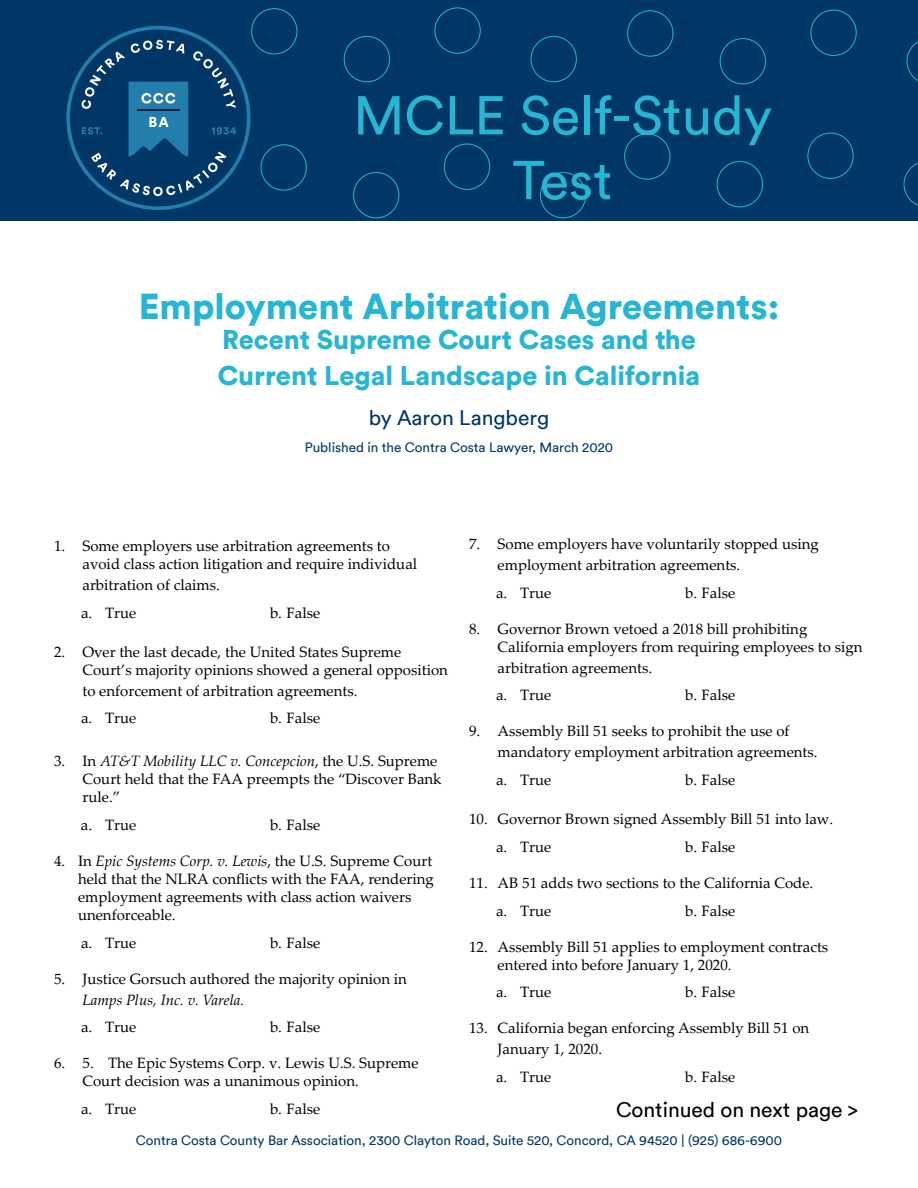
<style>
.page{position:relative;width:918px;height:1188px;background:#fff}
.page>*{position:absolute;margin:0;border:0;box-sizing:border-box;transform-origin:0 0}
.t1{font:54px/64.8px "Circular";color:#26b5d2;text-align:center}
.t2{font:900 36px "Circular";color:#26b5d2}
.t3{font:900 27px/36px "Circular";color:#26b5d2}
.t4{font:21px "Circular";color:#000}
.t5{font:21px "Circular";color:#003767}
.t6{font:15px/18px "Palatino Linotype";color:#000}
.t7{font:italic 15px "Palatino Linotype";color:#000}
.t8{font:13.5px "Circular";color:#003767}
.s1{font-style:italic}
</style>
<div class="page">
<div style="left:0;top:0;width:918px;height:220px;background:#003767"></div>
<svg style="left:66px;top:26px;width:185px;height:184px"></svg>
<div style="left:251px;top:8px;width:46px;height:46px;border:1px solid #26b5d2;border-radius:50%"></div>
<div style="left:344px;top:36px;width:46px;height:46px;border:1px solid #26b5d2;border-radius:50%"></div>
<div style="left:435px;top:8px;width:45px;height:45px;border:1px solid #26b5d2;border-radius:50%"></div>
<div style="left:531px;top:36px;width:46px;height:46px;border:1px solid #26b5d2;border-radius:50%"></div>
<div style="left:261px;top:145px;width:46px;height:45px;border:1px solid #26b5d2;border-radius:50%"></div>
<div style="left:353px;top:172px;width:46px;height:46px;border:1px solid #26b5d2;border-radius:50%"></div>
<div style="left:444px;top:144px;width:46px;height:46px;border:1px solid #26b5d2;border-radius:50%"></div>
<div style="left:540px;top:172px;width:46px;height:46px;border:1px solid #26b5d2;border-radius:50%"></div>
<div style="left:624px;top:134px;width:46px;height:45px;border:1px solid #26b5d2;border-radius:50%"></div>
<div style="left:717px;top:161px;width:46px;height:46px;border:1px solid #26b5d2;border-radius:50%"></div>
<div style="left:808px;top:133px;width:45px;height:46px;border:1px solid #26b5d2;border-radius:50%"></div>
<svg style="left:904px;top:163px;width:14px;height:43px"></svg>
<div style="left:627px;top:11px;width:46px;height:45px;border:1px solid #26b5d2;border-radius:50%"></div>
<div style="left:720px;top:38px;width:46px;height:46px;border:1px solid #26b5d2;border-radius:50%"></div>
<div style="left:811px;top:10px;width:45px;height:46px;border:1px solid #26b5d2;border-radius:50%"></div>
<svg style="left:907px;top:41px;width:11px;height:40px"></svg>
<h1 class="t1" style="left:353px;top:82px;width:420px">MCLE Self-Study<br>Test</h1>
<h2 class="t2" style="left:139px;top:282px;width:642px">Employment Arbitration Agreements:</h2>
<h3 class="t3" style="left:218px;top:320px;width:484px">Recent Supreme Court Cases and the<br>Current Legal Landscape in California</h3>
<h3 class="t5" style="left:369px;top:405px;width:182px">by Aaron Langberg</h3>
<p class="t8" style="left:305px;top:439px;width:310px">Published in the Contra Costa Lawyer, March 2020</p>
<p class="t6" style="left:82px;top:536px;width:336px;text-indent:-28px">1. Some employers use arbitration agreements to avoid class action litigation and require individual</p>
<p class="t6" style="left:81px;top:570px;width:141px;line-height:27.8px">arbitration of claims. a. True</p>
<p class="t6" style="left:270px;top:603px;width:52px">b. False</p>
<p class="t6" style="left:82px;top:642px;width:367px;text-indent:-28px">2. Over the last decade, the United States Supreme<br>Court’s majority opinions showed a general opposition</p>
<p class="t6" style="left:81px;top:676px;width:278px;line-height:27.8px">to enforcement of arbitration agreements. a. True</p>
<p class="t6" style="left:270px;top:709px;width:52px">b. False</p>
<p class="t6" style="left:82px;top:752px;width:361px;text-indent:-28px">3. In <span class="s1">AT&amp;T Mobility LLC v. Concepcion</span>, the U.S. Supreme<br>Court held that the FAA preempts the “Discover Bank rule.”</p>
<p class="t6" style="left:81px;top:815px;width:57px">a. True</p>
<p class="t6" style="left:270px;top:815px;width:52px">b. False</p>
<p class="t6" style="left:78px;top:851px;width:357px;text-indent:-24px">4. In <span class="s1">Epic Systems Corp. v. Lewis</span>, the U.S. Supreme Court held that the NLRA conflicts with the FAA, rendering employment agreements with class action waivers unenforceable.</p>
<p class="t6" style="left:81px;top:933px;width:57px">a. True</p>
<p class="t6" style="left:270px;top:933px;width:52px">b. False</p>
<p class="t6" style="left:54px;top:969px;width:354px">5. Justice Gorsuch authored the majority opinion in</p>
<p class="t7" style="left:82px;top:989px;width:163px">Lamps Plus, Inc. v. Varela.</p>
<p class="t6" style="left:81px;top:1018px;width:57px">a. True</p>
<p class="t6" style="left:270px;top:1018px;width:52px">b. False</p>
<p class="t6" style="left:82px;top:1054px;width:338px;text-indent:-28px">6. 5. The Epic Systems Corp. v. Lewis U.S. Supreme<br>Court decision was a unanimous opinion.</p>
<p class="t6" style="left:81px;top:1100px;width:57px">a. True</p>
<p class="t6" style="left:270px;top:1100px;width:52px">b. False</p>
<p class="t6" style="left:498px;top:533px;width:323px;line-height:21px;text-indent:-28px">7. Some employers have voluntarily stopped using employment arbitration agreements.</p>
<p class="t6" style="left:496px;top:583px;width:57px">a. True</p>
<p class="t6" style="left:685px;top:583px;width:52px">b. False</p>
<p class="t6" style="left:498px;top:619px;width:366px;text-indent:-28px">8. Governor Brown vetoed a 2018 bill prohibiting<br>California employers from requiring employees to sign</p>
<p class="t6" style="left:496px;top:653px;width:158px;line-height:27.8px">arbitration agreements. a. True</p>
<p class="t6" style="left:685px;top:686px;width:52px">b. False</p>
<p class="t6" style="left:498px;top:720px;width:321px;line-height:21px;text-indent:-28px">9. Assembly Bill 51 seeks to prohibit the use of mandatory employment arbitration agreements.</p>
<p class="t6" style="left:496px;top:770px;width:57px">a. True</p>
<p class="t6" style="left:685px;top:770px;width:52px">b. False</p>
<p class="t6" style="left:496px;top:805px;width:339px;line-height:27.8px;text-indent:-27px">10. Governor Brown signed Assembly Bill 51 into law. a. True</p>
<p class="t6" style="left:685px;top:837px;width:52px">b. False</p>
<p class="t6" style="left:496px;top:868px;width:319px;line-height:27.8px;text-indent:-27px">11. AB 51 adds two sections to the California Code. a. True</p>
<p class="t6" style="left:685px;top:901px;width:52px">b. False</p>
<p class="t6" style="left:498px;top:937px;width:332px;text-indent:-28px">12. Assembly Bill 51 applies to employment contracts entered into before January 1, 2020.</p>
<p class="t6" style="left:496px;top:983px;width:57px">a. True</p>
<p class="t6" style="left:685px;top:983px;width:52px">b. False</p>
<p class="t6" style="left:498px;top:1017px;width:313px;line-height:21px;text-indent:-28px">13. California began enforcing Assembly Bill 51 on<br>January 1, 2020.</p>
<p class="t6" style="left:496px;top:1067px;width:57px">a. True</p>
<p class="t6" style="left:685px;top:1067px;width:52px">b. False</p>
<h3 class="t4" style="left:616px;top:1097px;width:243px">Continued on next page &gt;</h3>
<p class="t8" style="left:136px;top:1132px;width:648px">Contra Costa County Bar Association, 2300 Clayton Road, Suite 520, Concord, CA 94520 | (925) 686-6900</p>
</div>
